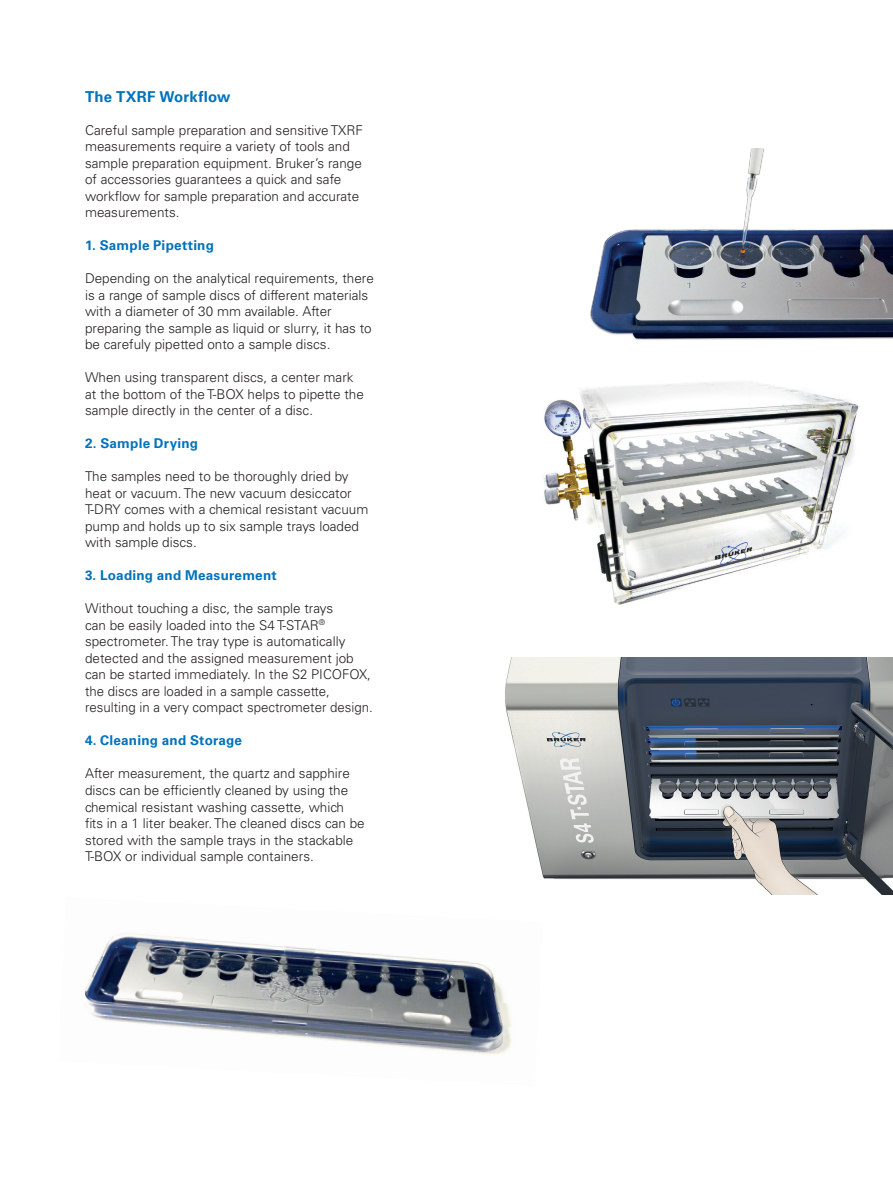
<style>
.page{position:relative;width:893px;height:1187px;background:#fff}
.page>*{position:absolute;margin:0;border:0;box-sizing:border-box;transform-origin:0 0}
.t1{font:700 15px "Univers LT Std";letter-spacing:.01em;color:#0072bc}
.t2{font:300 13.5px/16.5px "Univers LT Std";color:#231f20}
.t3{font:700 13.5px "Univers LT Std";letter-spacing:.015em;color:#0072bc}
</style>
<div class="page">
<img style="left:505px;top:657px;width:388px;height:237px">
<img style="left:544px;top:381px;width:315px;height:223px">
<img style="left:590px;top:148px;width:303px;height:192px">
<img style="left:85px;top:933px;width:427px;height:122px">
<p class="t1" style="left:85px;top:87px;width:147px">The TXRF Workflow</p>
<p class="t2" style="left:85px;top:122px;width:279px">Careful sample preparation and sensitive TXRF measurements require a variety of tools and sample preparation equipment. Bruker’s range of accessories guarantees a quick and safe workflow for sample preparation and accurate measurements.</p>
<p class="t3" style="left:85px;top:237px;width:130px">1. Sample Pipetting</p>
<p class="t2" style="left:85px;top:270px;width:290px">Depending on the analytical requirements, there is a range of sample discs of different materials with a diameter of 30 mm available. After preparing the sample as liquid or slurry, it has to be carefuly pipetted onto a sample discs.</p>
<p class="t2" style="left:85px;top:369px;width:280px">When using transparent discs, a center mark at the bottom of the T-BOX helps to pipette the sample directly in the center of a disc.</p>
<p class="t3" style="left:85px;top:435px;width:115px">2. Sample Drying</p>
<p class="t2" style="left:85px;top:468px;width:285px">The samples need to be thoroughly dried by heat or vacuum. The new vacuum desiccator T-DRY comes with a chemical resistant vacuum pump and holds up to six sample trays loaded with sample discs.</p>
<p class="t3" style="left:85px;top:567px;width:193px">3. Loading and Measurement</p>
<p class="t2" style="left:85px;top:600px;width:289px">Without touching a disc, the sample trays<br>can be easily loaded into the S4 T-STAR<sup>® </sup>spectrometer. The tray type is automatically detected and the assigned measurement job can be started immediately. In the S2 PICOFOX, the discs are loaded in a sample cassette, resulting in a very compact spectrometer design.</p>
<p class="t3" style="left:85px;top:732px;width:159px">4. Cleaning and Storage</p>
<p class="t2" style="left:85px;top:765px;width:281px">After measurement, the quartz and sapphire discs can be efficiently cleaned by using the chemical resistant washing cassette, which fits in a 1 liter beaker. The cleaned discs can be stored with the sample trays in the stackable T-BOX or individual sample containers.</p>
</div>
